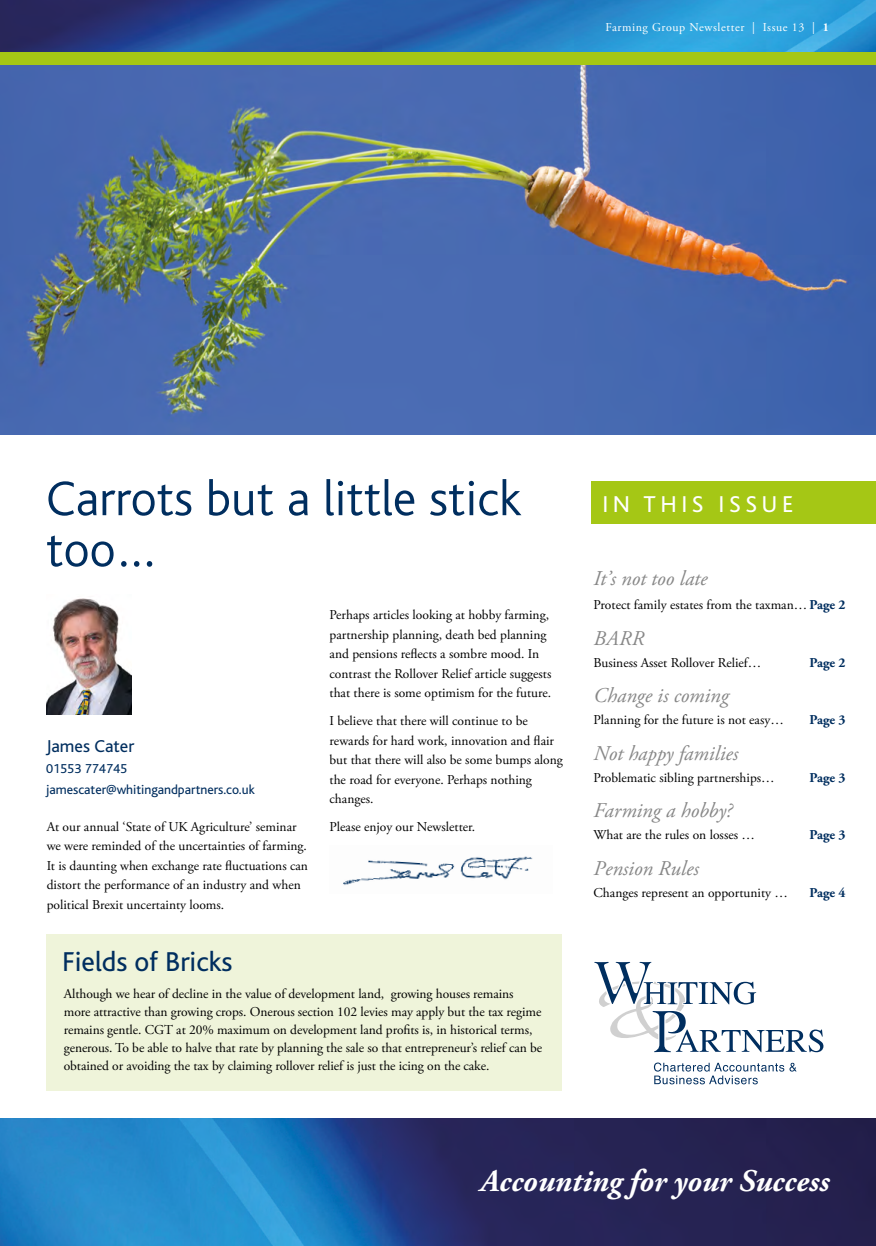
<style>
.page{position:relative;width:876px;height:1246px;background:#fff}
.page>*{position:absolute;margin:0;border:0;box-sizing:border-box;transform-origin:0 0}
.t1{font:300 51px/51px "Bliss";color:#002e5f}
.t2{font:italic 700 31.5px "Adobe Garamond Pro";color:#fff}
.t3{font:28.5px "Bliss";color:#002e5f}
.t4{font:24px "Bliss";letter-spacing:.19em;color:#fff}
.t5{font:italic 21px "Adobe Garamond Pro";color:#878787}
.t6{font:18px "Bliss";color:#002e5f}
.t7{font:13.5px/19.5px "Adobe Garamond Pro";color:#000}
.t8{font:13.5px/21px "Bliss";color:#002e5f}
.t9{font:700 13.5px "Adobe Garamond Pro";color:#002e5f}
.t10{font:12px "Adobe Garamond Pro";letter-spacing:.05em;color:#fff}
.s1{font-weight:700}
.s2{font-weight:700;color:#002e5f}
</style>
<div class="page">
<img style="left:0;top:64px;width:876px;height:370px">
<img style="left:0;top:0;width:876px;height:52px">
<div style="left:0;top:52px;width:876px;height:12px;background:#a5c715"></div>
<img style="left:0;top:1118px;width:876px;height:128px">
<div style="left:591px;top:481px;width:285px;height:43px;background:#a5c715"></div>
<svg style="left:654px;top:1062px;width:143px;height:22px"></svg>
<svg style="left:594px;top:962px;width:229px;height:90px"></svg>
<img style="left:343px;top:856px;width:190px;height:29px">
<img style="left:47px;top:598px;width:85px;height:117px">
<div style="left:46px;top:934px;width:515px;height:157px;background:#eff4da"></div>
<p class="t10" style="left:605px;top:20px;width:225px">Farming Group Newsletter | Issue 13 | <span class="s1">1</span></p>
<h1 class="t1" style="left:46px;top:474px;width:476px">Carrots but a little stick too…</h1>
<h3 class="t6" style="left:46px;top:737px;width:90px">James Cater</h3>
<p class="t8" style="left:46px;top:759px;width:210px">01553 774745 jamescater@whitingandpartners.co.uk</p>
<p class="t7" style="left:47px;top:817px;width:263px">At our annual ‘State of UK Agriculture’ seminar we were reminded of the uncertainties of farming.<br>It is daunting when exchange rate fluctuations can distort the performance of an industry and when political Brexit uncertainty looms.</p>
<h3 class="t3" style="left:62px;top:946px;width:172px">Fields of Bricks</h3>
<p class="t7" style="left:330px;top:606px;width:223px">Perhaps articles looking at hobby farming, partnership planning, death bed planning and pensions reflects a sombre mood. In contrast the Rollover Relief article suggests that there is some optimism for the future.</p>
<p class="t7" style="left:330px;top:712px;width:235px">I believe that there will continue to be rewards for hard work, innovation and flair but that there will also be some bumps along the road for everyone. Perhaps nothing changes.</p>
<p class="t7" style="left:330px;top:818px;width:147px">Please enjoy our Newsletter.</p>
<p class="t7" style="left:64px;top:985px;width:480px;line-height:18px">Although we hear of decline in the value of development land, growing houses remains more attractive than growing crops. Onerous section 102 levies may apply but the tax regime remains gentle. CGT at 20% maximum on development land profits is, in historical terms, generous. To be able to halve that rate by planning the sale so that entrepreneur’s relief can be obtained or avoiding the tax by claiming rollover relief is just the icing on the cake.</p>
<h3 class="t4" style="left:602px;top:491px;width:193px">IN THIS ISSUE</h3>
<h3 class="t5" style="left:594px;top:566px;width:115px">It’s not too late</h3>
<p class="t7" style="left:594px;top:596px;width:253px">Protect family estates from the taxman… <span class="s2">Page 2</span></p>
<h3 class="t5" style="left:594px;top:625px;width:52px">BARR</h3>
<p class="t7" style="left:594px;top:653px;width:169px">Business Asset Rollover Relief…</p>
<p class="t9" style="left:810px;top:655px;width:37px">Page 2</p>
<h3 class="t5" style="left:594px;top:683px;width:137px">Change is coming</h3>
<p class="t7" style="left:594px;top:711px;width:192px">Planning for the future is not easy…</p>
<p class="t9" style="left:810px;top:712px;width:37px">Page 3</p>
<h3 class="t5" style="left:594px;top:740px;width:146px">Not happy families</h3>
<p class="t7" style="left:594px;top:768px;width:183px">Problematic sibling partnerships…</p>
<p class="t9" style="left:810px;top:770px;width:37px">Page 3</p>
<h3 class="t5" style="left:594px;top:798px;width:140px">Farming a hobby?</h3>
<p class="t7" style="left:594px;top:826px;width:163px">What are the rules on losses …</p>
<p class="t9" style="left:810px;top:827px;width:37px">Page 3</p>
<h3 class="t5" style="left:594px;top:855px;width:107px">Pension Rules</h3>
<p class="t7" style="left:594px;top:883px;width:196px">Changes represent an opportunity …</p>
<p class="t9" style="left:810px;top:885px;width:37px">Page 4</p>
<h2 class="t2" style="left:480px;top:1162px;width:350px">Accounting for your Success</h2>
</div>
